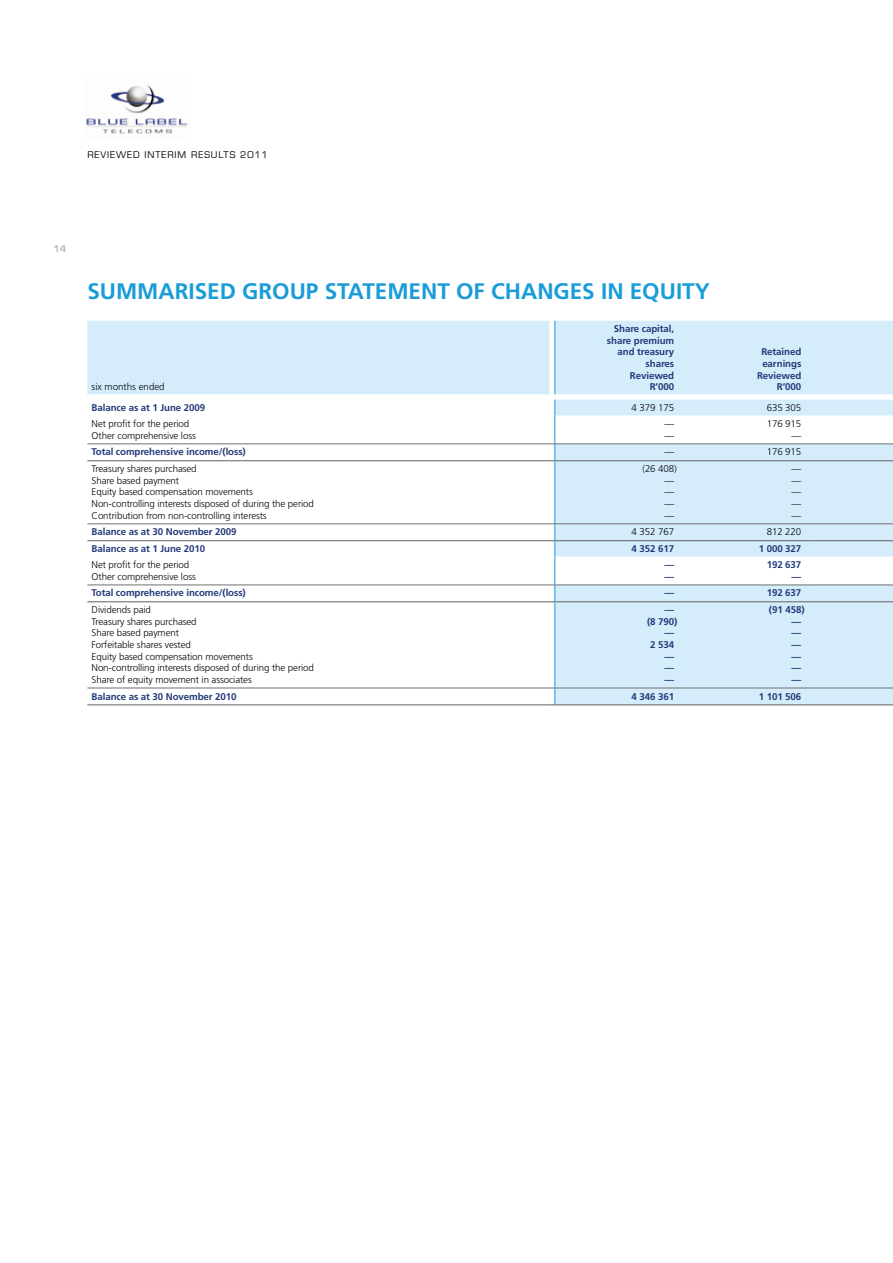
<style>
.page{position:relative;width:893px;height:1263px;background:#fff}
.page>*{position:absolute;margin:0;border:0;box-sizing:border-box;transform-origin:0 0}
.t1{font:700 22.5px "Frutiger LT Std";color:#199cd8}
.t2{font:300 9.75px "Frutiger LT Std";letter-spacing:-.01em;color:#040809}
.t3{font:700 9.75px/11.6px "Frutiger LT Std";letter-spacing:-.01em;color:#243b7b;text-align:right}
.t4{font:9px "Eurostile LT Std";letter-spacing:.1em;color:#040809}
.t5{font:600 9px "Eurostile LT Std";color:#b2b3b5}
</style>
<div class="page">
<img style="left:86px;top:85px;width:102px;height:49px">
<svg style="left:87px;top:321px;width:805px;height:383px"></svg>
<hr style="left:87px;top:444px;width:462px;height:1px;background:#707173">
<hr style="left:555px;top:444px;width:255px;height:1px;background:#707173">
<hr style="left:810px;top:444px;width:82px;height:1px;background:#707173">
<hr style="left:87px;top:460px;width:462px;height:1px;background:#707173">
<hr style="left:555px;top:460px;width:255px;height:1px;background:#707173">
<hr style="left:810px;top:460px;width:82px;height:1px;background:#707173">
<hr style="left:87px;top:524px;width:462px;height:1px;background:#707173">
<hr style="left:555px;top:524px;width:255px;height:1px;background:#707173">
<hr style="left:810px;top:524px;width:82px;height:1px;background:#707173">
<hr style="left:87px;top:540px;width:462px;height:1px;background:#707173">
<hr style="left:555px;top:540px;width:255px;height:1px;background:#707173">
<hr style="left:810px;top:540px;width:82px;height:1px;background:#707173">
<hr style="left:87px;top:585px;width:462px;height:1px;background:#707173">
<hr style="left:555px;top:585px;width:255px;height:1px;background:#707173">
<hr style="left:810px;top:585px;width:82px;height:1px;background:#707173">
<hr style="left:87px;top:601px;width:462px;height:1px;background:#707173">
<hr style="left:555px;top:601px;width:255px;height:1px;background:#707173">
<hr style="left:810px;top:601px;width:82px;height:1px;background:#707173">
<hr style="left:87px;top:688px;width:462px;height:1px;background:#707173">
<hr style="left:555px;top:688px;width:255px;height:1px;background:#707173">
<hr style="left:810px;top:688px;width:82px;height:1px;background:#707173">
<hr style="left:87px;top:704px;width:462px;height:1px;background:#707173">
<hr style="left:555px;top:704px;width:255px;height:1px;background:#707173">
<hr style="left:810px;top:704px;width:82px;height:1px;background:#707173">
<svg style="left:554px;top:321px;width:1px;height:73px"></svg>
<svg style="left:549px;top:400px;width:6px;height:305px"></svg>
<p class="t4" style="left:87px;top:149px;width:182px">REVIEWED INTERIM RESULTS 2011</p>
<p class="t5" style="left:53px;top:243px;width:14px">14</p>
<h1 class="t1" style="left:87px;top:282px;width:624px">SUMMARISED GROUP STATEMENT OF CHANGES IN EQUITY</h1>
<p class="t3" style="left:607px;top:324px;width:69px">Share capital, share premium and treasury</p>
<p class="t3" style="left:761px;top:347px;width:41px">Retained</p>
<p class="t3" style="left:646px;top:358px;width:30px">shares</p>
<p class="t3" style="left:762px;top:358px;width:41px">earnings</p>
<p class="t3" style="left:630px;top:370px;width:46px">Reviewed</p>
<p class="t3" style="left:757px;top:370px;width:46px">Reviewed</p>
<p class="t2" style="left:92px;top:383px;width:75px">six months ended</p>
<p class="t3" style="left:650px;top:381px;width:26px">R’000</p>
<p class="t3" style="left:777px;top:381px;width:26px">R’000</p>
<p class="t3" style="left:92px;top:403px;width:115px">Balance as at 1 June 2009</p>
<p class="t2" style="left:632px;top:404px;width:44px">4 379 175</p>
<p class="t2" style="left:767px;top:404px;width:36px">635 305</p>
<p class="t2" style="left:92px;top:419px;width:99px">Net profit for the period</p>
<p class="t2" style="left:664px;top:419px;width:11px">—</p>
<p class="t2" style="left:767px;top:419px;width:36px">176 915</p>
<p class="t2" style="left:92px;top:431px;width:106px">Other comprehensive loss</p>
<p class="t2" style="left:664px;top:431px;width:11px">—</p>
<p class="t2" style="left:791px;top:431px;width:11px">—</p>
<p class="t3" style="left:92px;top:447px;width:156px">Total comprehensive income/(loss)</p>
<p class="t2" style="left:664px;top:448px;width:11px">—</p>
<p class="t2" style="left:767px;top:448px;width:36px">176 915</p>
<p class="t2" style="left:92px;top:465px;width:107px">Treasury shares purchased</p>
<p class="t2" style="left:642px;top:465px;width:36px">(26 408)</p>
<p class="t2" style="left:791px;top:465px;width:11px">—</p>
<p class="t2" style="left:92px;top:476px;width:89px">Share based payment</p>
<p class="t2" style="left:664px;top:476px;width:11px">—</p>
<p class="t2" style="left:791px;top:476px;width:11px">—</p>
<p class="t2" style="left:92px;top:488px;width:163px">Equity based compensation movements</p>
<p class="t2" style="left:664px;top:488px;width:11px">—</p>
<p class="t2" style="left:791px;top:488px;width:11px">—</p>
<p class="t2" style="left:92px;top:499px;width:224px">Non-controlling interests disposed of during the period</p>
<p class="t2" style="left:664px;top:499px;width:11px">—</p>
<p class="t2" style="left:791px;top:499px;width:11px">—</p>
<p class="t2" style="left:92px;top:511px;width:177px">Contribution from non-controlling interests</p>
<p class="t2" style="left:664px;top:511px;width:11px">—</p>
<p class="t2" style="left:791px;top:511px;width:11px">—</p>
<p class="t3" style="left:92px;top:527px;width:147px">Balance as at 30 November 2009</p>
<p class="t2" style="left:632px;top:528px;width:44px">4 352 767</p>
<p class="t2" style="left:767px;top:528px;width:36px">812 220</p>
<p class="t3" style="left:92px;top:544px;width:115px">Balance as at 1 June 2010</p>
<p class="t3" style="left:632px;top:544px;width:44px">4 352 617</p>
<p class="t3" style="left:759px;top:544px;width:44px">1 000 327</p>
<p class="t2" style="left:92px;top:560px;width:99px">Net profit for the period</p>
<p class="t3" style="left:664px;top:559px;width:11px">—</p>
<p class="t3" style="left:767px;top:559px;width:36px">192 637</p>
<p class="t2" style="left:92px;top:572px;width:106px">Other comprehensive loss</p>
<p class="t3" style="left:664px;top:571px;width:11px">—</p>
<p class="t3" style="left:791px;top:571px;width:11px">—</p>
<p class="t3" style="left:92px;top:588px;width:156px">Total comprehensive income/(loss)</p>
<p class="t3" style="left:664px;top:588px;width:11px">—</p>
<p class="t3" style="left:767px;top:588px;width:36px">192 637</p>
<p class="t2" style="left:92px;top:606px;width:61px">Dividends paid</p>
<p class="t3" style="left:664px;top:605px;width:11px">—</p>
<p class="t3" style="left:769px;top:605px;width:37px">(91 458)</p>
<p class="t2" style="left:92px;top:617px;width:107px">Treasury shares purchased</p>
<p class="t3" style="left:647px;top:616px;width:32px">(8 790)</p>
<p class="t3" style="left:791px;top:616px;width:11px">—</p>
<p class="t2" style="left:92px;top:629px;width:89px">Share based payment</p>
<p class="t3" style="left:664px;top:628px;width:11px">—</p>
<p class="t3" style="left:791px;top:628px;width:11px">—</p>
<p class="t2" style="left:92px;top:640px;width:101px">Forfeitable shares vested</p>
<p class="t3" style="left:650px;top:639px;width:25px">2 534</p>
<p class="t3" style="left:791px;top:639px;width:11px">—</p>
<p class="t2" style="left:92px;top:652px;width:163px">Equity based compensation movements</p>
<p class="t3" style="left:664px;top:651px;width:11px">—</p>
<p class="t3" style="left:791px;top:651px;width:11px">—</p>
<p class="t2" style="left:92px;top:664px;width:224px">Non-controlling interests disposed of during the period</p>
<p class="t3" style="left:664px;top:662px;width:11px">—</p>
<p class="t3" style="left:791px;top:662px;width:11px">—</p>
<p class="t2" style="left:92px;top:675px;width:162px">Share of equity movement in associates</p>
<p class="t3" style="left:664px;top:674px;width:11px">—</p>
<p class="t3" style="left:791px;top:674px;width:11px">—</p>
<p class="t3" style="left:92px;top:691px;width:147px">Balance as at 30 November 2010</p>
<p class="t3" style="left:632px;top:691px;width:44px">4 346 361</p>
<p class="t3" style="left:759px;top:691px;width:44px">1 101 506</p>
</div>
